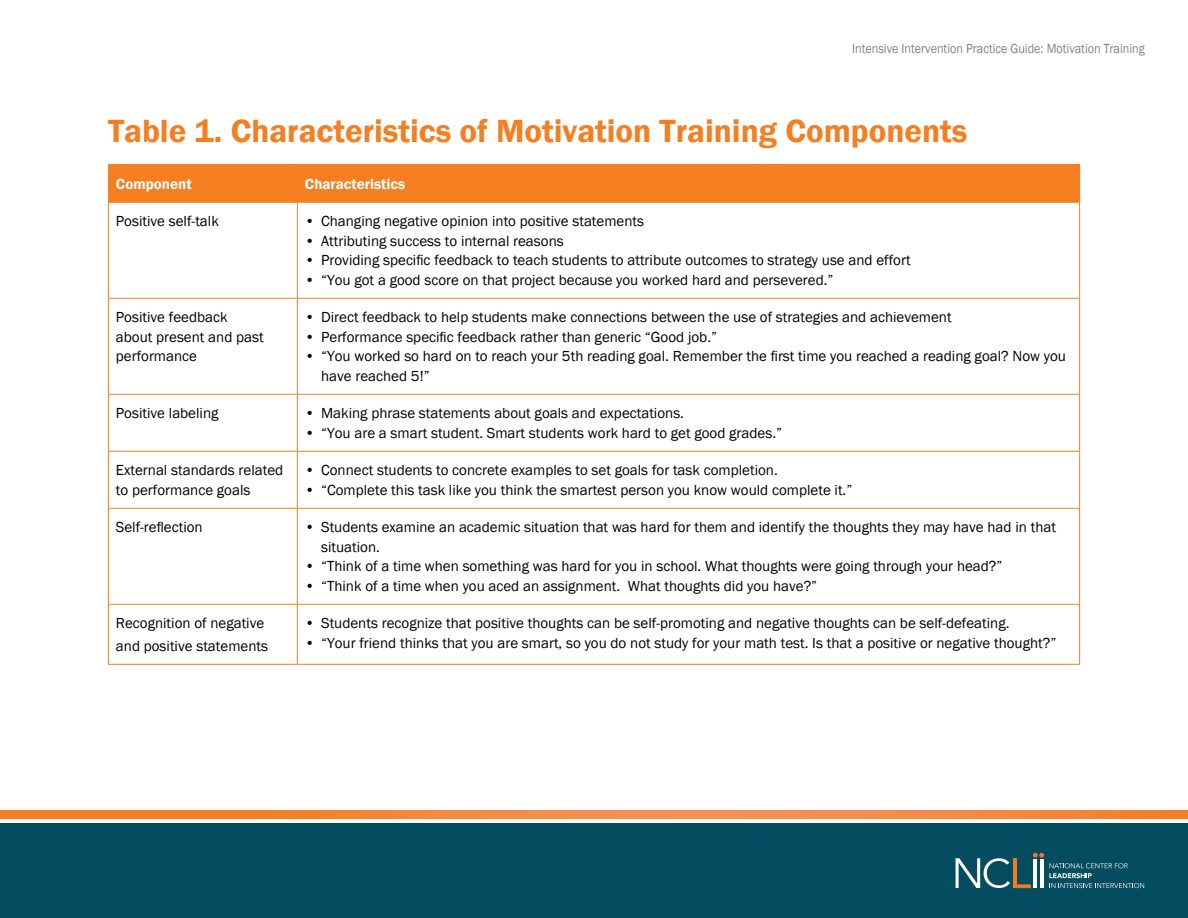
<style>
.page{position:relative;width:1188px;height:918px;background:#fff}
.page>*{position:absolute;margin:0;border:0;box-sizing:border-box;transform-origin:0 0}
.t1{font:600 33px "Franklin Gothic";color:#f57e21}
.Copy{font:15px/19.5px "Franklin Gothic";color:#000}
.Copy-2{font:600 15px "Franklin Gothic";color:#fff}
.t2{font:13.5px "Franklin Gothic";color:#808285;scale:.9 1}
</style>
<div class="page">
<div style="left:0;top:824px;width:1188px;height:94px;background:#044d61"></div>
<svg style="left:0;top:810px;width:1188px;height:8px;background:#f58639"></svg>
<svg style="left:956px;top:853px;width:188px;height:35px"></svg>
<div style="left:109px;top:165px;width:970px;height:37px;background:#f57e21"></div>
<svg style="left:109px;top:203px;width:970px;height:461px"></svg>
<hr style="left:108px;top:164px;width:189px;height:1px;background:#f57e21">
<hr style="left:108px;top:165px;width:1px;height:37px;background:#f57e21">
<hr style="left:297px;top:164px;width:783px;height:1px;background:#f57e21">
<hr style="left:297px;top:165px;width:1px;height:37px;background:#f57e21">
<hr style="left:1079px;top:165px;width:1px;height:37px;background:#f57e21">
<hr style="left:108px;top:202px;width:189px;height:1px;background:#f57e21">
<hr style="left:108px;top:203px;width:1px;height:95px;background:#f57e21">
<hr style="left:297px;top:202px;width:783px;height:1px;background:#f57e21">
<hr style="left:297px;top:203px;width:1px;height:95px;background:#f57e21">
<hr style="left:1079px;top:203px;width:1px;height:95px;background:#f57e21">
<hr style="left:108px;top:298px;width:189px;height:1px;background:#f57e21">
<hr style="left:108px;top:299px;width:1px;height:95px;background:#f57e21">
<hr style="left:297px;top:298px;width:783px;height:1px;background:#f57e21">
<hr style="left:297px;top:299px;width:1px;height:95px;background:#f57e21">
<hr style="left:1079px;top:299px;width:1px;height:95px;background:#f57e21">
<hr style="left:108px;top:394px;width:189px;height:1px;background:#f57e21">
<hr style="left:108px;top:395px;width:1px;height:56px;background:#f57e21">
<hr style="left:297px;top:394px;width:783px;height:1px;background:#f57e21">
<hr style="left:297px;top:395px;width:1px;height:56px;background:#f57e21">
<hr style="left:1079px;top:395px;width:1px;height:56px;background:#f57e21">
<hr style="left:108px;top:451px;width:189px;height:1px;background:#f57e21">
<hr style="left:108px;top:452px;width:1px;height:56px;background:#f57e21">
<hr style="left:297px;top:451px;width:783px;height:1px;background:#f57e21">
<hr style="left:297px;top:452px;width:1px;height:56px;background:#f57e21">
<hr style="left:1079px;top:452px;width:1px;height:56px;background:#f57e21">
<hr style="left:108px;top:508px;width:189px;height:1px;background:#f57e21">
<hr style="left:108px;top:509px;width:1px;height:95px;background:#f57e21">
<hr style="left:297px;top:508px;width:783px;height:1px;background:#f57e21">
<hr style="left:297px;top:509px;width:1px;height:95px;background:#f57e21">
<hr style="left:1079px;top:509px;width:1px;height:95px;background:#f57e21">
<hr style="left:108px;top:604px;width:189px;height:1px;background:#f57e21">
<hr style="left:108px;top:605px;width:1px;height:59px;background:#f57e21">
<hr style="left:297px;top:604px;width:783px;height:1px;background:#f57e21">
<hr style="left:297px;top:605px;width:1px;height:59px;background:#f57e21">
<hr style="left:1079px;top:605px;width:1px;height:59px;background:#f57e21">
<hr style="left:108px;top:664px;width:189px;height:1px;background:#f57e21">
<hr style="left:297px;top:664px;width:783px;height:1px;background:#f57e21">
<p class="t2" style="left:852px;top:40px;width:327px">Intensive Intervention Practice Guide: Motivation Training</p>
<h1 class="t1" style="left:108px;top:111px;width:861px">Table 1. Characteristics of Motivation Training Components</h1>
<p class="Copy-2" style="left:116px;top:174px;width:77px">Component</p>
<p class="Copy-2" style="left:305px;top:174px;width:102px">Characteristics</p>
<p class="Copy" style="left:116px;top:212px;width:104px">Positive self-talk</p>
<p class="Copy" style="left:305px;top:212px;width:341px">• Changing negative opinion into positive statements</p>
<p class="Copy" style="left:305px;top:231px;width:260px">• Attributing success to internal reasons</p>
<p class="Copy" style="left:305px;top:251px;width:607px">• Providing specific feedback to teach students to attribute outcomes to strategy use and effort</p>
<p class="Copy" style="left:305px;top:270px;width:530px">• “You got a good score on that project because you worked hard and persevered.”</p>
<p class="Copy" style="left:116px;top:308px;width:149px">Positive feedback about present and past performance</p>
<p class="Copy" style="left:305px;top:308px;width:648px">• Direct feedback to help students make connections between the use of strategies and achievement</p>
<p class="Copy" style="left:305px;top:327px;width:414px">• Performance specific feedback rather than generic “Good job.”</p>
<p class="Copy" style="left:321px;top:347px;width:746px;text-indent:-16px">• “You worked so hard on to reach your 5th reading goal. Remember the first time you reached a reading goal? Now you have reached 5!”</p>
<p class="Copy" style="left:116px;top:404px;width:104px">Positive labeling</p>
<p class="Copy" style="left:305px;top:404px;width:381px">• Making phrase statements about goals and expectations.</p>
<p class="Copy" style="left:305px;top:423px;width:479px">• “You are a smart student. Smart students work hard to get good grades.”</p>
<p class="Copy" style="left:116px;top:461px;width:169px">External standards related to performance goals</p>
<p class="Copy" style="left:305px;top:461px;width:474px">• Connect students to concrete examples to set goals for task completion.</p>
<p class="Copy" style="left:305px;top:480px;width:549px">• “Complete this task like you think the smartest person you know would complete it.”</p>
<p class="Copy" style="left:116px;top:518px;width:88px">Self-reflection</p>
<p class="Copy" style="left:321px;top:518px;width:736px;text-indent:-16px">• Students examine an academic situation that was hard for them and identify the thoughts they may have had in that situation.</p>
<p class="Copy" style="left:305px;top:557px;width:699px">• “Think of a time when something was hard for you in school. What thoughts were going through your head?”</p>
<p class="Copy" style="left:305px;top:576px;width:514px">• “Think of a time when you aced an assignment. What thoughts did you have?”</p>
<p class="Copy" style="left:116px;top:612px;width:154px;line-height:22.5px">Recognition of negative and positive statements</p>
<p class="Copy" style="left:305px;top:614px;width:706px">• Students recognize that positive thoughts can be self-promoting and negative thoughts can be self-defeating.</p>
<p class="Copy" style="left:305px;top:633px;width:753px">• “Your friend thinks that you are smart, so you do not study for your math test. Is that a positive or negative thought?”</p>
</div>
